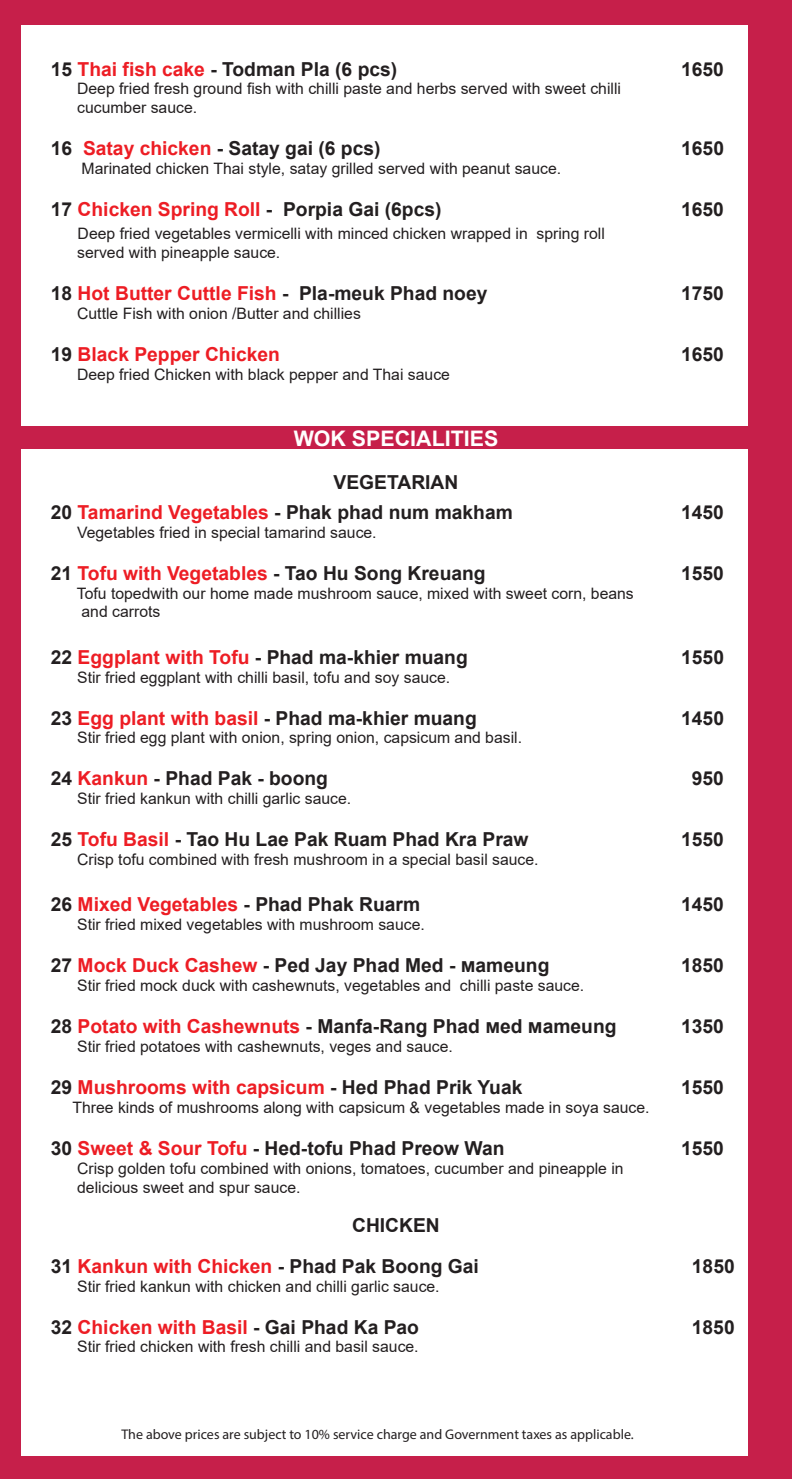
<style>
.page{position:relative;width:792px;height:1480px;background:#fff}
.page>*{position:absolute;margin:0;border:0;box-sizing:border-box;transform-origin:0 0}
.t1{font:700 21.35px "Arial";color:#fff}
.t2{font:700 19.25px "Arial";color:#231f20}
.t3{font:700 19.25px "Arial";color:#ed1d24}
.t4{font:15.75px/18.9px "Arial";color:#231f20}
.t5{font:14px "Myriad Pro";color:#231f20}
.s1{color:#ed1d24}
.s2{color:#231f20}
</style>
<div class="page">
<div style="left:0;top:0;width:792px;height:1478px;background:#c61f4a"></div>
<div style="left:22px;top:25px;width:725px;height:1430px;background:#fff"></div>
<div style="left:21px;top:427px;width:726px;height:22px;background:#c61f4a"></div>
<p class="t2" style="left:51px;top:55px;width:348px">15 <span class="s1">Thai fish cake</span> - Todman Pla (6 pcs)</p>
<p class="t2" style="left:681px;top:55px;width:44px">1650</p>
<p class="t4" style="left:77px;top:79px;width:545px">Deep fried fresh ground fish with chilli paste and herbs served with sweet chilli cucumber sauce.</p>
<p class="t2" style="left:51px;top:135px;width:331px">16 <span class="s1">Satay chicken</span> - Satay gai (6 pcs)</p>
<p class="t2" style="left:681px;top:135px;width:44px">1650</p>
<p class="t4" style="left:82px;top:159px;width:481px">Marinated chicken Thai style, satay grilled served with peanut sauce.</p>
<p class="t2" style="left:51px;top:196px;width:392px">17 <span class="s1">Chicken Spring Roll</span> - Porpia Gai (6pcs)</p>
<p class="t2" style="left:681px;top:196px;width:44px">1650</p>
<p class="t4" style="left:77px;top:224px;width:529px">Deep fried vegetables vermicelli with minced chicken wrapped in spring roll served with pineapple sauce.</p>
<p class="t2" style="left:51px;top:280px;width:438px">18 <span class="s1">Hot Butter Cuttle Fish</span> - Pla-meuk Phad noey</p>
<p class="t2" style="left:681px;top:280px;width:44px">1750</p>
<p class="t4" style="left:77px;top:304px;width:285px">Cuttle Fish with onion /Butter and chillies</p>
<p class="t3" style="left:51px;top:341px;width:230px"><span class="s2">19</span> Black Pepper Chicken</p>
<p class="t2" style="left:681px;top:341px;width:44px">1650</p>
<p class="t4" style="left:77px;top:365px;width:374px">Deep fried Chicken with black pepper and Thai sauce</p>
<h1 class="t1" style="left:294px;top:423px;width:206px">WOK SPECIALITIES</h1>
<p class="t2" style="left:333px;top:469px;width:126px">VEGETARIAN</p>
<p class="t2" style="left:51px;top:498px;width:463px">20 <span class="s1">Tamarind Vegetables</span> - Phak phad num makham</p>
<p class="t2" style="left:681px;top:498px;width:44px">1450</p>
<p class="t4" style="left:77px;top:522px;width:301px">Vegetables fried in special tamarind sauce.</p>
<p class="t2" style="left:51px;top:559px;width:436px">21 <span class="s1">Tofu with Vegetables</span> - Tao Hu Song Kreuang</p>
<p class="t2" style="left:681px;top:559px;width:44px">1550</p>
<p class="t4" style="left:77px;top:583px;width:558px">Tofu topedwith our home made mushroom sauce, mixed with sweet corn, beans and carrots</p>
<p class="t2" style="left:51px;top:643px;width:418px">22 <span class="s1">Eggplant with Tofu</span> - Phad ma-khier muang</p>
<p class="t2" style="left:681px;top:643px;width:44px">1550</p>
<p class="t4" style="left:77px;top:667px;width:374px">Stir fried eggplant with chilli basil, tofu and soy sauce.</p>
<p class="t2" style="left:51px;top:704px;width:427px">23 <span class="s1">Egg plant with basil</span> - Phad ma-khier muang</p>
<p class="t2" style="left:681px;top:704px;width:44px">1450</p>
<p class="t4" style="left:77px;top:728px;width:446px">Stir fried egg plant with onion, spring onion, capsicum and basil.</p>
<p class="t2" style="left:51px;top:765px;width:279px">24 <span class="s1">Kankun</span> - Phad Pak - boong</p>
<p class="t2" style="left:692px;top:765px;width:34px">950</p>
<p class="t4" style="left:77px;top:789px;width:275px">Stir fried kankun with chilli garlic sauce.</p>
<p class="t2" style="left:51px;top:826px;width:479px">25 <span class="s1">Tofu Basil</span> - Tao Hu Lae Pak Ruam Phad Kra Praw</p>
<p class="t2" style="left:681px;top:826px;width:44px">1550</p>
<p class="t4" style="left:77px;top:850px;width:463px">Crisp tofu combined with fresh mushroom in a special basil sauce.</p>
<p class="t2" style="left:51px;top:891px;width:371px">26 <span class="s1">Mixed Vegetables</span> - Phad Phak Ruarm</p>
<p class="t2" style="left:681px;top:891px;width:44px">1450</p>
<p class="t4" style="left:77px;top:915px;width:349px">Stir fried mixed vegetables with mushroom sauce.</p>
<p class="t2" style="left:51px;top:952px;width:500px">27 <span class="s1">Mock Duck Cashew</span> - Ped Jay Phad Med - Mameung</p>
<p class="t2" style="left:681px;top:952px;width:44px">1850</p>
<p class="t4" style="left:77px;top:976px;width:508px">Stir fried mock duck with cashewnuts, vegetables and chilli paste sauce.</p>
<p class="t2" style="left:51px;top:1013px;width:567px">28 <span class="s1">Potato with Cashewnuts</span> - Manfa-Rang Phad Med Mameung</p>
<p class="t2" style="left:681px;top:1013px;width:44px">1350</p>
<p class="t4" style="left:77px;top:1037px;width:377px">Stir fried potatoes with cashewnuts, veges and sauce.</p>
<p class="t3" style="left:51px;top:1074px;width:473px"><span class="s2">29</span> Mushrooms with capsicum <span class="s2">- Hed Phad Prik Yuak</span></p>
<p class="t2" style="left:681px;top:1074px;width:44px">1550</p>
<p class="t4" style="left:72px;top:1098px;width:578px">Three kinds of mushrooms along with capsicum &amp; vegetables made in soya sauce.</p>
<p class="t2" style="left:51px;top:1135px;width:455px">30 <span class="s1">Sweet &amp; Sour Tofu</span> - Hed-tofu Phad Preow Wan</p>
<p class="t2" style="left:681px;top:1135px;width:44px">1550</p>
<p class="t4" style="left:77px;top:1159px;width:548px">Crisp golden tofu combined with onions, tomatoes, cucumber and pineapple in delicious sweet and spur sauce.</p>
<p class="t2" style="left:352px;top:1211px;width:89px">CHICKEN</p>
<p class="t2" style="left:51px;top:1252px;width:429px">31 <span class="s1">Kankun with Chicken</span> - Phad Pak Boong Gai</p>
<p class="t2" style="left:692px;top:1252px;width:44px">1850</p>
<p class="t4" style="left:77px;top:1276px;width:364px">Stir fried kankun with chicken and chilli garlic sauce.</p>
<p class="t3" style="left:51px;top:1313px;width:370px"><span class="s2">32</span> Chicken with Basil <span class="s2">- Gai Phad Ka Pao</span></p>
<p class="t2" style="left:692px;top:1313px;width:44px">1850</p>
<p class="t4" style="left:77px;top:1337px;width:343px">Stir fried chicken with fresh chilli and basil sauce.</p>
<p class="t5" style="left:121px;top:1425px;width:514px">The above prices are subject to 10% service charge and Government taxes as applicable.</p>
</div>
